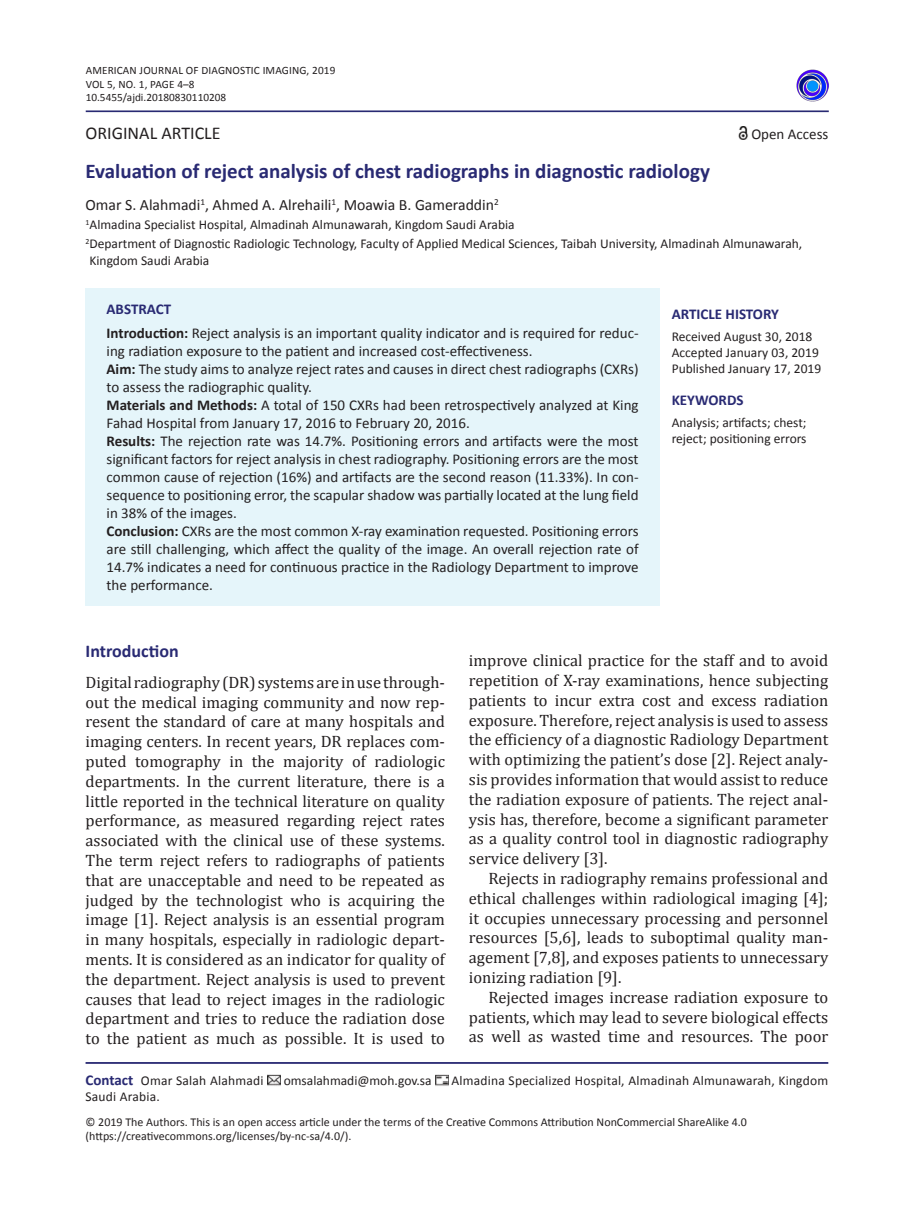
<style>
.page{position:relative;width:914px;height:1210px;background:#fff}
.page>*{position:absolute;margin:0;border:0;box-sizing:border-box;transform-origin:0 0}
.Article_Title{font:700 21px "Calibri";color:#292a73}
.Issue_Date{font:18px "Calibri";color:#231f20}
.Head_A{font:700 18px "Calibri";color:#292a73}
.Para_1st{font:16.5px/19.8px "Cambria";color:#231f20;text-align:justify}
.Para_Indent{font:16.5px/19.8px "Cambria";color:#231f20;text-align:justify}
.Authors{font:15.75px "Calibri";color:#231f20}
.ABSTRACT_TXT{font:15px/18px "Calibri";color:#231f20}
.ABSTRACT_HD{font:700 15px "Calibri";color:#292a73}
.Issue_Date-2{font:15px "Calibri";color:#231f20}
.Affliation{font:13.5px/16.2px "Calibri";color:#231f20}
.Issue_Date-3{font:13.5px/16.2px "Calibri";color:#231f20}
.Author_Deatiles{font:13.5px "Calibri";letter-spacing:.015em;color:#231f20}
.Copyrights_Deatils{font:12px/14.4px "Calibri";color:#231f20}
.VOL{font:11.25px "Calibri";letter-spacing:.01em;color:#231f20}
.DOI{font:11.25px "Calibri";color:#231f20}
.s1{font-weight:700}
.s2{font-weight:700;font-size:15px;color:#292a73}
</style>
<div class="page">
<img style="left:796px;top:69px;width:32px;height:32px">
<hr style="left:86px;top:110px;width:743px;height:2px;background:#292a73">
<hr style="left:86px;top:1062px;width:742px;height:2px;background:#292a73">
<svg style="left:267px;top:1074px;width:13px;height:12px"></svg>
<svg style="left:435px;top:1074px;width:13px;height:12px"></svg>
<svg style="left:738px;top:127px;width:10px;height:13px"></svg>
<div style="left:86px;top:288px;width:573px;height:317px;background:#e5f5fa"></div>
<p class="VOL" style="left:86px;top:64px;width:251px">AMERICAN JOURNAL OF DIAGNOSTIC IMAGING, 2019</p>
<p class="VOL" style="left:86px;top:77px;width:110px">VOL 5, NO. 1, PAGE 4–8</p>
<p class="DOI" style="left:86px;top:91px;width:142px">10.5455/ajdi.20180830110208</p>
<p class="Issue_Date" style="left:86px;top:122px;width:137px">ORIGINAL ARTICLE</p>
<p class="Issue_Date-2" style="left:751px;top:125px;width:79px">Open Access</p>
<p class="Article_Title" style="left:86px;top:157px;width:626px">Evaluation of reject analysis of chest radiographs in diagnostic radiology</p>
<p class="Authors" style="left:86px;top:195px;width:415px">Omar S. Alahmadi<sup>1</sup>, Ahmed A. Alrehaili<sup>1</sup>, Moawia B. Gameraddin<sup>2</sup></p>
<p class="Affliation" style="left:86px;top:216px;width:431px"><sup>1</sup>Almadina Specialist Hospital, Almadinah Almunawarah, Kingdom Saudi Arabia</p>
<p class="Affliation" style="left:86px;top:235px;width:718px"><sup>2</sup>Department of Diagnostic Radiologic Technology, Faculty of Applied Medical Sciences, Taibah University, Almadinah Almunawarah,<br>Kingdom Saudi Arabia</p>
<p class="ABSTRACT_HD" style="left:107px;top:300px;width:66px">ABSTRACT</p>
<p class="ABSTRACT_TXT" style="left:107px;top:323px;width:533px"><span class="s1">Introduction:</span> Reject analysis is an important quality indicator and is required for reduc&shy;ing radiation exposure to the patient and increased cost-effectiveness.</p>
<p class="ABSTRACT_TXT" style="left:107px;top:359px;width:533px"><span class="s1">Aim:</span> The study aims to analyze reject rates and causes in direct chest radiographs (CXRs) to assess the radiographic quality.</p>
<p class="ABSTRACT_TXT" style="left:107px;top:395px;width:533px"><span class="s1">Materials and Methods:</span> A total of 150 CXRs had been retrospectively analyzed at King<br>Fahad Hospital from January 17, 2016 to February 20, 2016.</p>
<p class="ABSTRACT_TXT" style="left:107px;top:431px;width:533px;text-align:justify"><span class="s1">Results:</span> The rejection rate was 14.7%. Positioning errors and artifacts were the most significant factors for reject analysis in chest radiography. Positioning errors are the most common cause of rejection (16%) and artifacts are the second reason (11.33%). In con&shy;sequence to positioning error, the scapular shadow was partially located at the lung field in 38% of the images.</p>
<p class="ABSTRACT_TXT" style="left:107px;top:521px;width:533px;text-align:justify"><span class="s1">Conclusion:</span> CXRs are the most common X-ray examination requested. Positioning errors are still challenging, which affect the quality of the image. An overall rejection rate of 14.7% indicates a need for continuous practice in the Radiology Department to improve the performance.</p>
<p class="ABSTRACT_HD" style="left:672px;top:304px;width:109px">ARTICLE HISTORY</p>
<p class="Issue_Date-3" style="left:672px;top:328px;width:142px">Received August 30, 2018</p>
<p class="Issue_Date-3" style="left:672px;top:344px;width:149px">Accepted January 03, 2019</p>
<p class="Issue_Date-3" style="left:672px;top:360px;width:151px">Published January 17, 2019</p>
<p class="ABSTRACT_HD" style="left:672px;top:390px;width:73px">KEYWORDS</p>
<p class="Issue_Date-3" style="left:672px;top:414px;width:136px">Analysis; artifacts; chest; reject; positioning errors</p>
<p class="Head_A" style="left:86px;top:640px;width:95px">Introduction</p>
<p class="Para_1st" style="left:86px;top:672px;width:361px">Digital radiography (DR) systems are in use through&shy;out the medical imaging community and now rep&shy;resent the standard of care at many hospitals and imaging centers. In recent years, DR replaces com&shy;puted tomography in the majority of radiologic departments. In the current literature, there is a little reported in the technical literature on quality performance, as measured regarding reject rates associated with the clinical use of these systems.<br>The term reject refers to radiographs of patients that are unacceptable and need to be repeated as judged by the technologist who is acquiring the image [1]. Reject analysis is an essential program in many hospitals, especially in radiologic depart&shy;ments. It is considered as an indicator for quality of the department. Reject analysis is used to prevent causes that lead to reject images in the radiologic department and tries to reduce the radiation dose to the patient as much as possible. It is used to</p>
<p class="Para_1st" style="left:469px;top:650px;width:361px">improve clinical practice for the staff and to avoid repetition of X-ray examinations, hence subjecting patients to incur extra cost and excess radiation exposure. Therefore, reject analysis is used to assess the efficiency of a diagnostic Radiology Department with optimizing the patient’s dose [2]. Reject analy&shy;sis provides information that would assist to reduce the radiation exposure of patients. The reject anal&shy;ysis has, therefore, become a significant parameter as a quality control tool in diagnostic radiography service delivery [3].</p>
<p class="Para_Indent" style="left:469px;top:868px;width:361px;text-indent:20px">Rejects in radiography remains professional and ethical challenges within radiological imaging [4]; it occupies unnecessary processing and personnel resources [5,6], leads to suboptimal quality man&shy;agement [7,8], and exposes patients to unnecessary ionizing radiation [9].</p>
<p class="Para_Indent" style="left:469px;top:987px;width:361px;text-indent:20px">Rejected images increase radiation exposure to patients, which may lead to severe biological effects as well as wasted time and resources. The poor</p>
<p class="Author_Deatiles" style="left:86px;top:1072px;width:179px"><span class="s2">Contact</span> Omar Salah Alahmadi</p>
<p class="Author_Deatiles" style="left:284px;top:1072px;width:149px">omsalahmadi@moh.gov.sa</p>
<p class="Author_Deatiles" style="left:451px;top:1072px;width:378px">Almadina Specialized Hospital, Almadinah Almunawarah, Kingdom</p>
<p class="Author_Deatiles" style="left:86px;top:1088px;width:76px">Saudi Arabia.</p>
<p class="Copyrights_Deatils" style="left:86px;top:1114px;width:663px">© 2019 The Authors. This is an open access article under the terms of the Creative Commons Attribution NonCommercial ShareAlike 4.0 (https://creativecommons.org/licenses/by-nc-sa/4.0/).</p>
</div>
